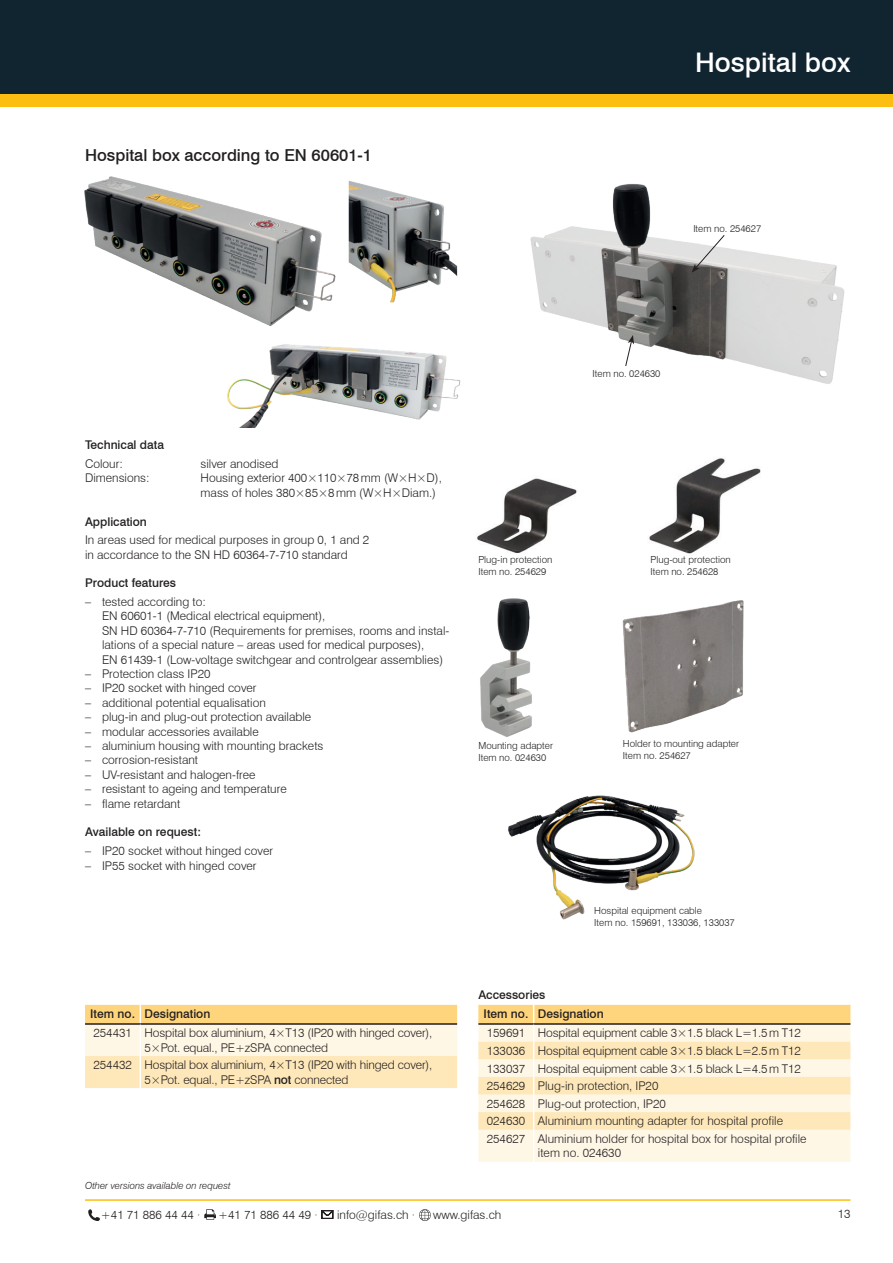
<style>
.page{position:relative;width:893px;height:1263px;background:#fff}
.page>*{position:absolute;margin:0;border:0;box-sizing:border-box;transform-origin:0 0}
.t1{font:500 27px "Swiss 721 BT";color:#fff}
.t2{font:500 16.5px "Swiss 721 BT";color:#231f20}
.t3{font:300 12px/14.4px "Swiss 721 BT";color:#231f20}
.t4{font:500 12px/19.2px "Swiss 721 BT";color:#231f20}
.t5{font:300 9.75px/11.7px "Swiss 721 BT";color:#231f20}
.t6{font:italic 300 9.75px "Swiss 721 BT";color:#231f20}
.s1{font-weight:500}
</style>
<div class="page">
<div style="left:0;top:89px;width:893px;height:17px;background:#fdbe12"></div>
<div style="left:0;top:0;width:893px;height:94px;background:#112530"></div>
<hr style="left:85px;top:1199px;width:765px;height:2px;background:#fdbe12">
<svg style="left:88px;top:1209px;width:12px;height:12px"></svg>
<svg style="left:204px;top:1209px;width:12px;height:11px"></svg>
<svg style="left:322px;top:1210px;width:11px;height:9px"></svg>
<svg style="left:419px;top:1209px;width:12px;height:12px"></svg>
<img style="left:84px;top:176px;width:265px;height:151px">
<img style="left:349px;top:180px;width:108px;height:122px">
<img style="left:227px;top:344px;width:234px;height:83px">
<img style="left:530px;top:184px;width:315px;height:200px">
<img style="left:508px;top:795px;width:187px;height:125px">
<img style="left:649px;top:458px;width:112px;height:96px">
<img style="left:477px;top:478px;width:100px;height:76px">
<img style="left:622px;top:600px;width:122px;height:133px">
<img style="left:480px;top:598px;width:52px;height:139px">
<svg style="left:625px;top:335px;width:9px;height:31px"></svg>
<svg style="left:692px;top:235px;width:33px;height:38px"></svg>
<svg style="left:85px;top:1005px;width:372px;height:83px;background:#fee9bd"></svg>
<hr style="left:85px;top:1023px;width:55px;height:2px;background:#231f20">
<hr style="left:140px;top:1023px;width:317px;height:2px;background:#231f20">
<hr style="left:140px;top:1025px;width:1px;height:31px;background:#fff">
<hr style="left:140px;top:1056px;width:1px;height:32px;background:#fff">
<div style="left:478px;top:1130px;width:372px;height:32px;background:#fef7e6"></div>
<svg style="left:478px;top:1005px;width:372px;height:125px;background:#fbe9c1"></svg>
<hr style="left:533px;top:1130px;width:1px;height:32px;background:#fff">
<h2 class="t2" style="left:85px;top:145px;width:289px">Hospital box according to EN 60601-1</h2>
<h1 class="t1" style="left:695px;top:46px;width:157px">Hospital box</h1>
<p class="t5" style="left:693px;top:223px;width:69px">Item no. 254627</p>
<p class="t4" style="left:85px;top:435px;width:80px">Technical data</p>
<p class="t3" style="left:85px;top:456px;width:39px">Colour:</p>
<p class="t3" style="left:201px;top:456px;width:79px">silver anodised</p>
<p class="t3" style="left:85px;top:471px;width:66px">Dimensions:</p>
<p class="t3" style="left:201px;top:471px;width:243px">Housing exterior 400×110×78mm (W×H×D), mass of holes 380×85×8mm (W×H×Diam.)</p>
<p class="t4" style="left:85px;top:511px;width:63px">Application</p>
<p class="t3" style="left:85px;top:533px;width:286px">In areas used for medical purposes in group 0, 1 and 2 in accordance to the SN HD 60364-7-710 standard</p>
<p class="t4" style="left:85px;top:573px;width:93px">Product features</p>
<p class="t3" style="left:102px;top:594px;width:349px;text-indent:-17px">– tested according to:<br>EN 60601-1 (Medical electrical equipment),<br>SN HD 60364-7-710 (Requirements for premises, rooms and instal&shy;lations of a special nature – areas used for medical purposes),<br>EN 61439-1 (Low-voltage switchgear and controlgear assemblies)</p>
<p class="t3" style="left:85px;top:666px;width:127px">– Protection class IP20</p>
<p class="t3" style="left:85px;top:681px;width:173px">– IP20 socket with hinged cover</p>
<p class="t3" style="left:85px;top:695px;width:182px">– additional potential equalisation</p>
<p class="t3" style="left:85px;top:710px;width:228px">– plug-in and plug-out protection available</p>
<p class="t3" style="left:85px;top:724px;width:175px">– modular accessories available</p>
<p class="t3" style="left:85px;top:738px;width:240px">– aluminium housing with mounting brackets</p>
<p class="t3" style="left:85px;top:753px;width:115px">– corrosion-resistant</p>
<p class="t3" style="left:85px;top:767px;width:172px">– UV-resistant and halogen-free</p>
<p class="t3" style="left:85px;top:782px;width:203px">– resistant to ageing and temperature</p>
<p class="t3" style="left:85px;top:796px;width:97px">– flame retardant</p>
<p class="t4" style="left:85px;top:822px;width:117px">Available on request:</p>
<p class="t3" style="left:85px;top:843px;width:189px">– IP20 socket without hinged cover</p>
<p class="t3" style="left:85px;top:858px;width:173px">– IP55 socket with hinged cover</p>
<p class="t4" style="left:90px;top:1004px;width:122px">Item no. Designation</p>
<p class="t3" style="left:145px;top:1026px;width:289px;text-indent:-51px">254431 Hospital box aluminium, 4×T13 (IP20 with hinged cover),<br>5×Pot. equal., PE+zSPA connected</p>
<p class="t3" style="left:145px;top:1058px;width:289px;text-indent:-51px">254432 Hospital box aluminium, 4×T13 (IP20 with hinged cover),<br>5×Pot. equal., PE+zSPA <span class="s1">not</span> connected</p>
<p class="t6" style="left:85px;top:1180px;width:147px">Other versions available on request</p>
<p class="t5" style="left:593px;top:368px;width:69px">Item no. 024630</p>
<p class="t5" style="left:478px;top:554px;width:76px">Plug-in protection<br>Item no. 254629</p>
<p class="t5" style="left:650px;top:554px;width:82px">Plug-out protection<br>Item no. 254628</p>
<p class="t5" style="left:478px;top:740px;width:76px">Mounting adapter<br>Item no. 024630</p>
<p class="t5" style="left:623px;top:738px;width:118px">Holder to mounting adapter<br>Item no. 254627</p>
<p class="t5" style="left:594px;top:905px;width:142px">Hospital equipment cable<br>Item no. 159691, 133036, 133037</p>
<p class="t4" style="left:484px;top:985px;width:122px;text-indent:-5px">Accessories<br>Item no. Designation</p>
<p class="t3" style="left:487px;top:1024px;width:321px;line-height:17.5px">159691 Hospital equipment cable 3×1.5 black L=1.5m T12<br>133036 Hospital equipment cable 3×1.5 black L=2.5m T12<br>133037 Hospital equipment cable 3×1.5 black L=4.5m T12<br>254629 Plug-in protection, IP20<br>254628 Plug-out protection, IP20<br>024630 Aluminium mounting adapter for hospital profile 254627 Aluminium holder for hospital box for hospital profile</p>
<p class="t3" style="left:538px;top:1146px;width:85px">item no. 024630</p>
<p class="t3" style="left:101px;top:1207px;width:101px">+41 71 886 44 44 ·</p>
<p class="t3" style="left:218px;top:1207px;width:101px">+41 71 886 44 49 ·</p>
<p class="t3" style="left:337px;top:1207px;width:80px">info@gifas.ch ·</p>
<p class="t3" style="left:433px;top:1207px;width:70px">www.gifas.ch</p>
<p class="t3" style="left:838px;top:1207px;width:14px">13</p>
</div>
